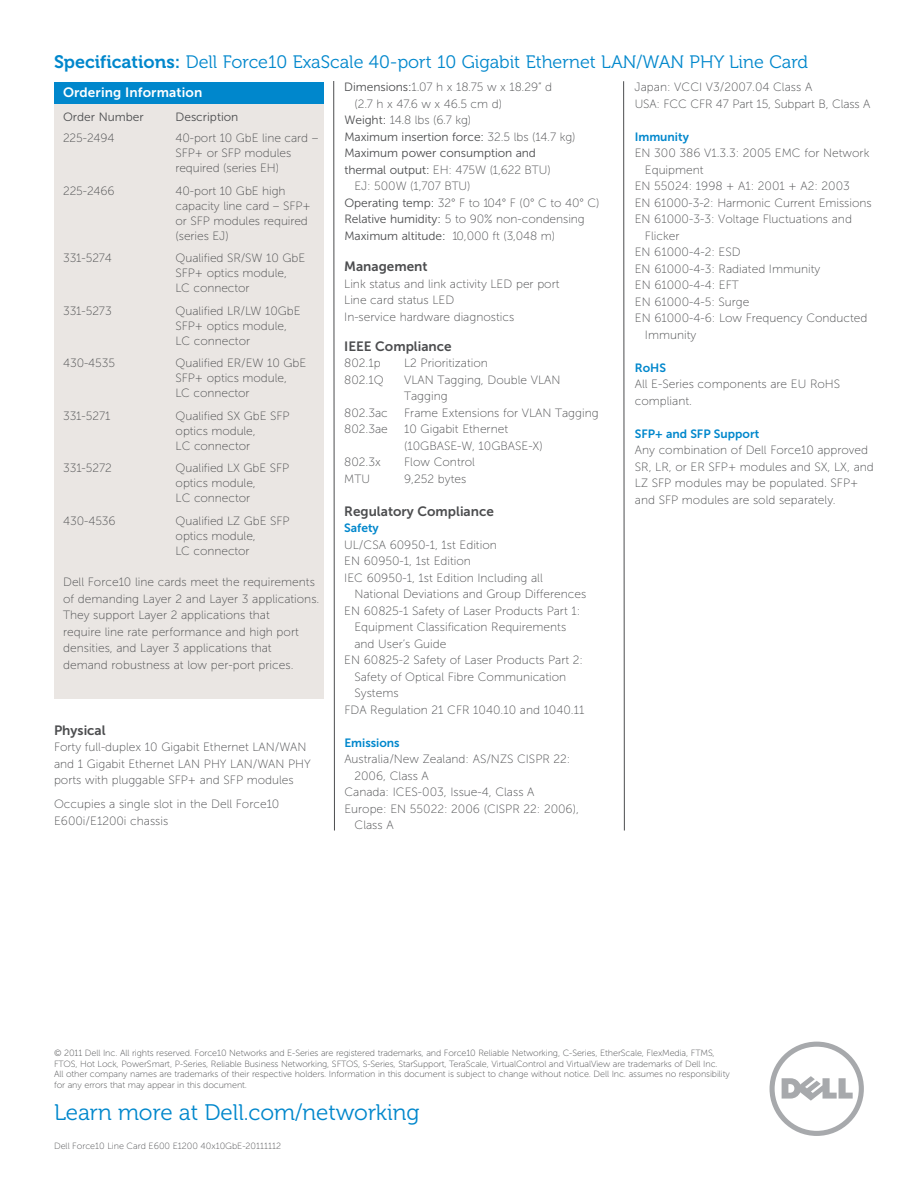
<style>
.page{position:relative;width:918px;height:1188px;background:#fff}
.page>*{position:absolute;margin:0;border:0;box-sizing:border-box;transform-origin:0 0}
.t1{font:22.5px "Museo For Dell 300";color:#0087cc}
.t2{font:18px "Museo For Dell 300";color:#0087cc}
.t3{font:13.5px "Museo Sans For Dell 700";color:#4c4d4f}
.t4{font:13.5px "Museo Sans For Dell 700";letter-spacing:.01em;color:#fff}
.t5{font:12px/15px "Museo Sans For Dell 100";color:#4c4d4f}
.t6{font:12px/16.5px "Museo Sans For Dell 300";letter-spacing:-.005em;color:#4c4d4f}
.t7{font:12px "Museo Sans For Dell 700";color:#0087cc}
.t8{font:9px/10.5px "Museo Sans For Dell 100";letter-spacing:-.01em;color:#4c4d4f}
.s1{font-family:"Museo For Dell 700"}
.s2{font-family:"Museo Sans For Dell 300"}
.s3{font-family:"Museo Sans For Dell 100"}
</style>
<div class="page">
<svg style="left:770px;top:1042px;width:94px;height:94px"></svg>
<div style="left:54px;top:95px;width:270px;height:604px;background:#eae6e3"></div>
<div style="left:54px;top:82px;width:270px;height:22px;background:#0087cc"></div>
<svg style="left:333px;top:81px;width:2px;height:750px"></svg>
<svg style="left:623px;top:81px;width:2px;height:750px"></svg>
<h2 class="t2" style="left:54px;top:52px;width:756px"><span class="s1">Specifications:</span> Dell Force10 ExaScale 40-port 10 Gigabit Ethernet LAN/WAN PHY Line Card</h2>
<p class="t4" style="left:63px;top:85px;width:141px">Ordering Information</p>
<p class="t6" style="left:63px;top:109px;width:82px">Order Number</p>
<p class="t6" style="left:176px;top:109px;width:64px">Description</p>
<p class="t5" style="left:63px;top:131px;width:53px">225-2494</p>
<p class="t5" style="left:175px;top:131px;width:144px">40-port 10 GbE line card –<br>SFP+ or SFP modules required (series EH)</p>
<p class="t5" style="left:63px;top:183px;width:53px">225-2466</p>
<p class="t5" style="left:176px;top:183px;width:137px">40-port 10 GbE high capacity line card – SFP+ or SFP modules required (series EJ)</p>
<p class="t5" style="left:63px;top:251px;width:50px">331-5274</p>
<p class="t5" style="left:176px;top:251px;width:131px">Qualified SR/SW 10 GbE<br>SFP+ optics module,<br>LC connector</p>
<p class="t5" style="left:63px;top:303px;width:50px">331-5273</p>
<p class="t5" style="left:176px;top:303px;width:127px">Qualified LR/LW 10GbE<br>SFP+ optics module,<br>LC connector</p>
<p class="t5" style="left:63px;top:356px;width:54px">430-4535</p>
<p class="t5" style="left:176px;top:356px;width:132px">Qualified ER/EW 10 GbE<br>SFP+ optics module,<br>LC connector</p>
<p class="t5" style="left:63px;top:408px;width:49px">331-5271</p>
<p class="t5" style="left:176px;top:408px;width:115px">Qualified SX GbE SFP optics module,<br>LC connector</p>
<p class="t5" style="left:63px;top:461px;width:50px">331-5272</p>
<p class="t5" style="left:176px;top:461px;width:115px">Qualified LX GbE SFP optics module,<br>LC connector</p>
<p class="t5" style="left:63px;top:513px;width:54px">430-4536</p>
<p class="t5" style="left:176px;top:513px;width:115px">Qualified LZ GbE SFP optics module,<br>LC connector</p>
<p class="t5" style="left:63px;top:574px;width:258px;line-height:16.5px">Dell Force10 line cards meet the requirements of demanding Layer 2 and Layer 3 applications.<br>They support Layer 2 applications that<br>require line rate performance and high port densities, and Layer 3 applications that demand robustness at low per-port prices.</p>
<p class="t3" style="left:54px;top:722px;width:53px">Physical</p>
<p class="t5" style="left:54px;top:739px;width:258px;line-height:16.5px">Forty full-duplex 10 Gigabit Ethernet LAN/WAN and 1 Gigabit Ethernet LAN PHY LAN/WAN PHY ports with pluggable SFP+ and SFP modules</p>
<p class="t5" style="left:54px;top:796px;width:227px;line-height:16.5px">Occupies a single slot in the Dell Force10<br>E600i/E1200i chassis</p>
<p class="t5" style="left:344px;top:80px;width:209px"><span class="s2">Dimensions:</span>1.07 h x 18.75 w x 18.29” d</p>
<p class="t5" style="left:354px;top:96px;width:149px">(2.7 h x 47.6 w x 46.5 cm d)</p>
<p class="t5" style="left:344px;top:113px;width:128px"><span class="s2">Weight:</span> 14.8 lbs (6.7 kg)</p>
<p class="t6" style="left:344px;top:128px;width:233px">Maximum insertion force: <span class="s3">32.5 lbs (14.7 kg)<br></span>Maximum power consumption and</p>
<p class="t5" style="left:344px;top:162px;width:208px"><span class="s2">thermal output:</span> EH: 475W (1,622 BTU)</p>
<p class="t5" style="left:355px;top:179px;width:118px">EJ: 500W (1,707 BTU)</p>
<p class="t5" style="left:344px;top:195px;width:257px"><span class="s2">Operating temp:</span> 32° F to 104° F (0° C to 40° C)</p>
<p class="t5" style="left:344px;top:212px;width:242px"><span class="s2">Relative humidity:</span> 5 to 90% non-condensing</p>
<p class="t6" style="left:344px;top:227px;width:212px">Maximum altitude: <span class="s3">10,000 ft (3,048 m)</span></p>
<p class="t3" style="left:344px;top:259px;width:85px">Management</p>
<p class="t5" style="left:344px;top:275px;width:217px;line-height:16.5px">Link status and link activity LED per port<br>Line card status LED<br>In-service hardware diagnostics</p>
<p class="t3" style="left:344px;top:338px;width:109px">IEEE Compliance</p>
<p class="t5" style="left:344px;top:356px;width:38px">802.1p</p>
<p class="t5" style="left:404px;top:356px;width:85px">L2 Prioritization</p>
<p class="t5" style="left:344px;top:372px;width:41px">802.1Q</p>
<p class="t5" style="left:404px;top:371px;width:158px;line-height:16.5px">VLAN Tagging, Double VLAN<br>Tagging</p>
<p class="t5" style="left:344px;top:405px;width:45px">802.3ac</p>
<p class="t5" style="left:404px;top:405px;width:196px">Frame Extensions for VLAN Tagging</p>
<p class="t5" style="left:344px;top:422px;width:45px">802.3ae</p>
<p class="t5" style="left:404px;top:421px;width:140px;line-height:16.5px">10 Gigabit Ethernet (10GBASE-W, 10GBASE-X)</p>
<p class="t5" style="left:344px;top:455px;width:38px">802.3x</p>
<p class="t5" style="left:404px;top:455px;width:72px">Flow Control</p>
<p class="t5" style="left:344px;top:471px;width:27px">MTU</p>
<p class="t5" style="left:404px;top:471px;width:64px">9,252 bytes</p>
<p class="t3" style="left:344px;top:503px;width:151px">Regulatory Compliance</p>
<p class="t7" style="left:344px;top:521px;width:36px">Safety</p>
<p class="t5" style="left:344px;top:537px;width:154px">UL/CSA 60950-1, 1st Edition</p>
<p class="t5" style="left:344px;top:554px;width:128px">EN 60950-1, 1st Edition</p>
<p class="t5" style="left:344px;top:570px;width:200px">IEC 60950-1, 1st Edition Including all</p>
<p class="t5" style="left:354px;top:587px;width:233px">National Deviations and Group Differences</p>
<p class="t5" style="left:344px;top:603px;width:237px">EN 60825-1 Safety of Laser Products Part 1:</p>
<p class="t5" style="left:354px;top:620px;width:213px">Equipment Classification Requirements</p>
<p class="t5" style="left:354px;top:636px;width:93px">and User’s Guide</p>
<p class="t5" style="left:344px;top:653px;width:240px">EN 60825-2 Safety of Laser Products Part 2:</p>
<p class="t5" style="left:354px;top:669px;width:213px">Safety of Optical Fibre Communication</p>
<p class="t5" style="left:354px;top:686px;width:46px">Systems</p>
<p class="t5" style="left:344px;top:702px;width:242px">FDA Regulation 21 CFR 1040.10 and 1040.11</p>
<p class="t7" style="left:344px;top:736px;width:57px">Emissions</p>
<p class="t5" style="left:344px;top:752px;width:228px">Australia/New Zealand: AS/NZS CISPR 22:</p>
<p class="t5" style="left:354px;top:768px;width:76px">2006, Class A</p>
<p class="t5" style="left:344px;top:785px;width:192px">Canada: ICES-003, Issue-4, Class A</p>
<p class="t5" style="left:344px;top:801px;width:236px">Europe: EN 55022: 2006 (CISPR 22: 2006),</p>
<p class="t5" style="left:355px;top:818px;width:41px">Class A</p>
<p class="t5" style="left:635px;top:79px;width:237px;line-height:16.5px">Japan: VCCI V3/2007.04 Class A<br>USA: FCC CFR 47 Part 15, Subpart B, Class A</p>
<p class="t7" style="left:635px;top:130px;width:56px">Immunity</p>
<p class="t5" style="left:635px;top:146px;width:236px">EN 300 386 V1.3.3: 2005 EMC for Network</p>
<p class="t5" style="left:645px;top:162px;width:60px">Equipment</p>
<p class="t5" style="left:635px;top:179px;width:217px">EN 55024: 1998 + A1: 2001 + A2: 2003</p>
<p class="t5" style="left:635px;top:195px;width:238px">EN 61000-3-2: Harmonic Current Emissions</p>
<p class="t5" style="left:635px;top:212px;width:219px">EN 61000-3-3: Voltage Fluctuations and</p>
<p class="t5" style="left:645px;top:228px;width:36px">Flicker</p>
<p class="t5" style="left:635px;top:245px;width:107px">EN 61000-4-2: ESD</p>
<p class="t5" style="left:635px;top:261px;width:187px">EN 61000-4-3: Radiated Immunity</p>
<p class="t5" style="left:635px;top:278px;width:106px">EN 61000-4-4: EFT</p>
<p class="t5" style="left:635px;top:294px;width:116px">EN 61000-4-5: Surge</p>
<p class="t5" style="left:635px;top:311px;width:234px">EN 61000-4-6: Low Frequency Conducted</p>
<p class="t5" style="left:645px;top:327px;width:53px">Immunity</p>
<p class="t7" style="left:635px;top:361px;width:33px">RoHS</p>
<p class="t5" style="left:635px;top:376px;width:207px;line-height:16.5px">All E-Series components are EU RoHS compliant.</p>
<p class="t7" style="left:635px;top:427px;width:126px">SFP+ and SFP Support</p>
<p class="t5" style="left:635px;top:442px;width:241px;line-height:16.5px">Any combination of Dell Force10 approved SR, LR, or ER SFP+ modules and SX, LX, and LZ SFP modules may be populated. SFP+ and SFP modules are sold separately.</p>
<p class="t8" style="left:54px;top:1048px;width:677px">© 2011 Dell Inc. All rights reserved. Force10 Networks and E-Series are registered trademarks, and Force10 Reliable Networking, C-Series, EtherScale, FlexMedia, FTMS, FTOS, Hot Lock, PowerSmart, P-Series, Reliable Business Networking, SFTOS, S-Series, StarSupport, TeraScale, VirtualControl and VirtualView are trademarks of Dell Inc.<br>All other company names are trademarks of their respective holders. Information in this document is subject to change without notice. Dell Inc. assumes no responsibility for any errors that may appear in this document.</p>
<h1 class="t1" style="left:54px;top:1100px;width:367px">Learn more at Dell.com/networking</h1>
<p class="t8" style="left:54px;top:1141px;width:229px">Dell Force10 Line Card E600 E1200 40x10GbE-20111112</p>
</div>
